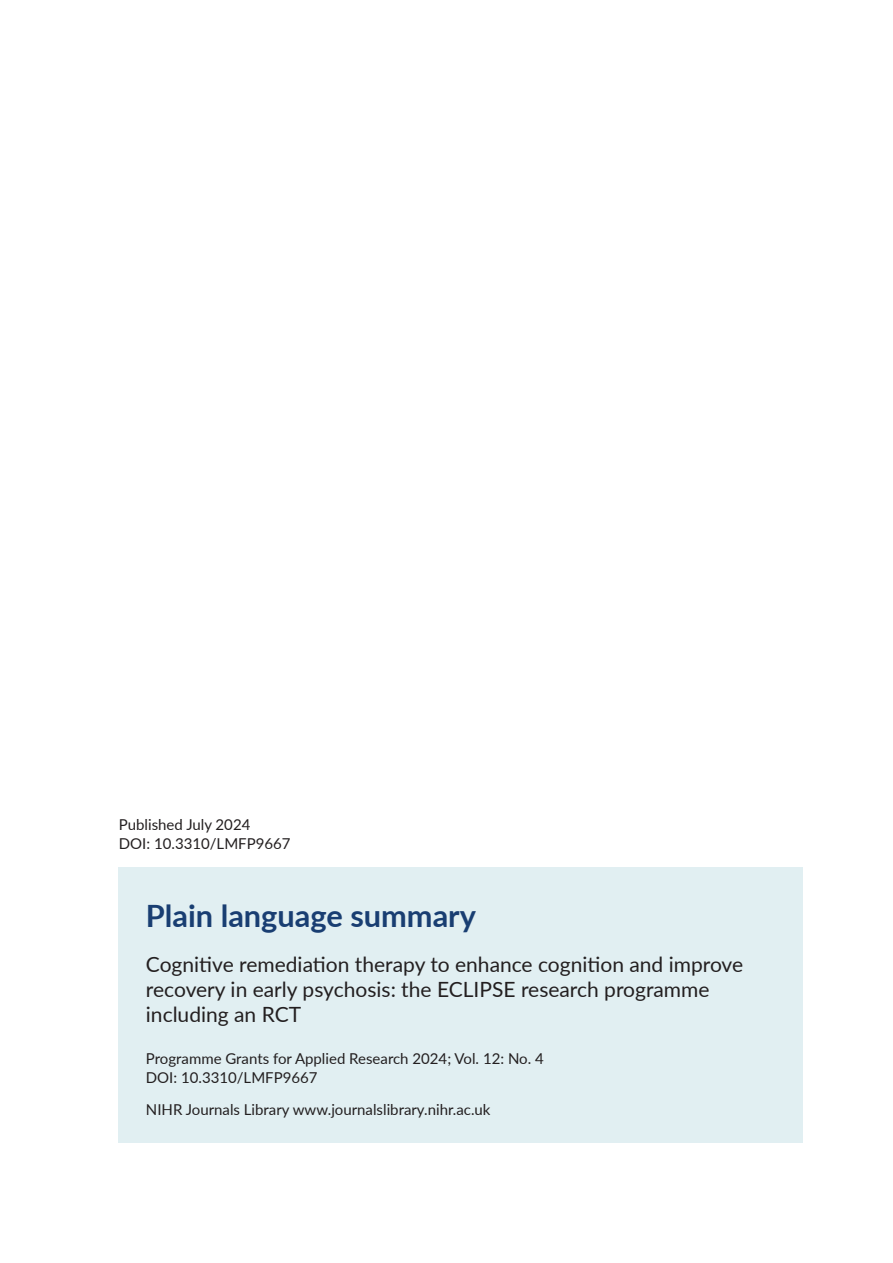
<style>
.page{position:relative;width:893px;height:1263px;background:#fff}
.page>*{position:absolute;margin:0;border:0;box-sizing:border-box;transform-origin:0 0}
.t1{font:700 30.75px "Lato";color:#193e72}
.t2{font:21px/25.2px "Lato";color:#231f20}
.t3{font:15px/19.5px "Lato";color:#231f20}
</style>
<div class="page">
<div style="left:119px;top:867px;width:684px;height:275px;background:#e1eff2"></div>
<p class="t3" style="left:119px;top:814px;width:173px">Published July 2024<br>DOI: 10.3310/LMFP9667</p>
<h1 class="t1" style="left:146px;top:893px;width:332px">Plain language summary</h1>
<h2 class="t2" style="left:146px;top:951px;width:599px">Cognitive remediation therapy to enhance cognition and improve recovery in early psychosis: the ECLIPSE research programme including an RCT</h2>
<p class="t3" style="left:146px;top:1048px;width:399px">Programme Grants for Applied Research 2024; Vol. 12: No. 4<br>DOI: 10.3310/LMFP9667</p>
<p class="t3" style="left:146px;top:1099px;width:346px">NIHR Journals Library www.journalslibrary.nihr.ac.uk</p>
</div>
